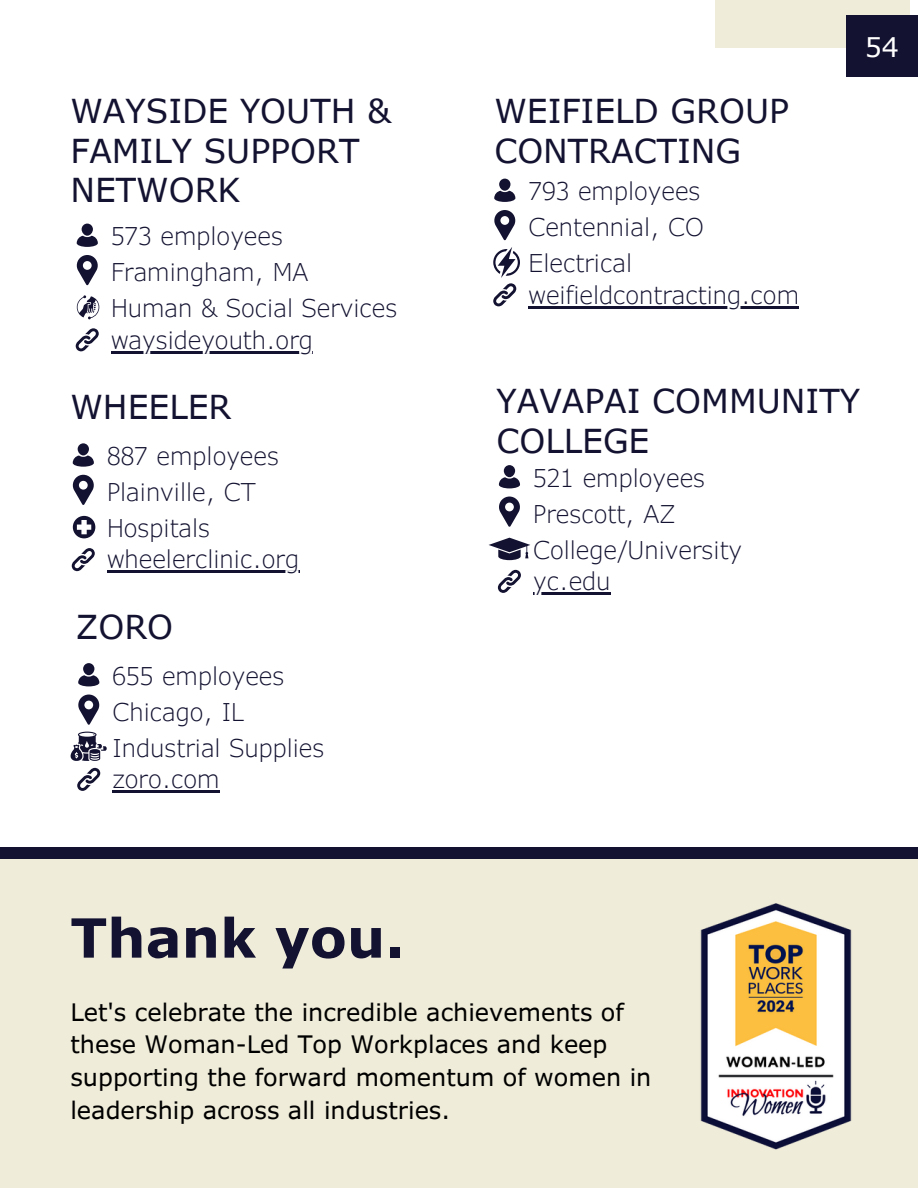
<style>
.page{position:relative;width:918px;height:1188px;background:#fff}
.page>*{position:absolute;margin:0;border:0;box-sizing:border-box;transform-origin:0 0}
.t1{font:700 54px "Verdana Pro";color:#131231}
.t2{font:33px/39.3px "Verdana Pro";color:#131231}
.t3{font:27px "Verdana Pro";color:#fff}
.t4{font:300 24.45px "Verdana Pro";color:#131231}
.t5{font:24px/32.7px "Verdana Pro";color:#000}
</style>
<div class="page">
<div style="left:499px;top:179px;width:11px;height:12px;background:#131231;border-radius:50%"></div>
<svg style="left:494px;top:191px;width:21px;height:11px"></svg>
<svg style="left:494px;top:210px;width:21px;height:30px"></svg>
<svg style="left:493px;top:247px;width:27px;height:59px"></svg>
<hr style="left:529px;top:306px;width:270px;height:2px;background:#131231">
<div style="left:504px;top:465px;width:11px;height:12px;background:#131231;border-radius:50%"></div>
<svg style="left:499px;top:477px;width:21px;height:11px"></svg>
<svg style="left:499px;top:497px;width:21px;height:30px"></svg>
<svg style="left:498px;top:570px;width:23px;height:23px"></svg>
<svg style="left:489px;top:538px;width:41px;height:22px"></svg>
<hr style="left:533px;top:592px;width:78px;height:3px;background:#131231">
<div style="left:82px;top:224px;width:11px;height:12px;background:#131231;border-radius:50%"></div>
<svg style="left:77px;top:236px;width:21px;height:11px"></svg>
<svg style="left:77px;top:255px;width:21px;height:30px"></svg>
<svg style="left:76px;top:328px;width:23px;height:23px"></svg>
<svg style="left:77px;top:295px;width:22px;height:24px"></svg>
<hr style="left:111px;top:351px;width:202px;height:2px;background:#131231">
<div style="left:78px;top:443px;width:11px;height:12px;background:#131231;border-radius:50%"></div>
<svg style="left:73px;top:456px;width:21px;height:11px"></svg>
<svg style="left:73px;top:475px;width:21px;height:30px"></svg>
<svg style="left:72px;top:548px;width:23px;height:23px"></svg>
<svg style="left:73px;top:516px;width:22px;height:22px"></svg>
<hr style="left:107px;top:571px;width:192px;height:2px;background:#131231">
<div style="left:83px;top:663px;width:11px;height:12px;background:#131231;border-radius:50%"></div>
<svg style="left:78px;top:675px;width:21px;height:11px"></svg>
<svg style="left:78px;top:695px;width:21px;height:30px"></svg>
<svg style="left:77px;top:768px;width:23px;height:23px"></svg>
<svg style="left:70px;top:732px;width:36px;height:29px"></svg>
<hr style="left:113px;top:790px;width:107px;height:3px;background:#131231">
<div style="left:716px;top:0;width:194px;height:47px;background:#efecd9"></div>
<div style="left:846px;top:15px;width:72px;height:62px;background:#131231"></div>
<div style="left:0;top:847px;width:918px;height:341px;background:#efecd9"></div>
<div style="left:0;top:847px;width:918px;height:11px;background:#131231"></div>
<img style="left:700px;top:903px;width:152px;height:247px">
<p class="t2" style="left:70px;top:91px;width:322px">WAYSIDE YOUTH &amp;<br>FAMILY SUPPORT<br>NETWORK</p>
<h2 class="t4" style="left:111px;top:221px;width:173px">573 employees</h2>
<p class="t4" style="left:111px;top:257px;width:199px">Framingham, MA</p>
<p class="t4" style="left:111px;top:293px;width:288px">Human &amp; Social Services</p>
<p class="t4" style="left:111px;top:324px;width:203px">waysideyouth.org</p>
<p class="t2" style="left:70px;top:387px;width:163px">WHEELER</p>
<p class="t4" style="left:107px;top:440px;width:173px">887 employees</p>
<p class="t4" style="left:107px;top:476px;width:150px">Plainville, CT</p>
<p class="t4" style="left:107px;top:513px;width:105px">Hospitals</p>
<h2 class="t4" style="left:107px;top:544px;width:194px">wheelerclinic.org</h2>
<p class="t2" style="left:76px;top:606px;width:99px">ZORO</p>
<p class="t4" style="left:113px;top:660px;width:173px">655 employees</p>
<p class="t4" style="left:113px;top:696px;width:133px">Chicago, IL</p>
<p class="t4" style="left:113px;top:732px;width:213px">Industrial Supplies</p>
<p class="t4" style="left:113px;top:764px;width:109px">zoro.com</p>
<p class="t1" style="left:70px;top:903px;width:336px">Thank you.</p>
<p class="t2" style="left:494px;top:91px;width:296px">WEIFIELD GROUP<br>CONTRACTING</p>
<h2 class="t4" style="left:529px;top:176px;width:173px">793 employees</h2>
<p class="t4" style="left:529px;top:212px;width:177px">Centennial, CO</p>
<p class="t4" style="left:529px;top:248px;width:105px">Electrical</p>
<p class="t4" style="left:529px;top:279px;width:272px">weifieldcontracting.com</p>
<p class="t3" style="left:865px;top:30px;width:36px">54</p>
<p class="t2" style="left:497px;top:380px;width:365px">YAVAPAI COMMUNITY<br>COLLEGE</p>
<p class="t4" style="left:533px;top:462px;width:173px">521 employees</p>
<p class="t4" style="left:533px;top:498px;width:144px">Prescott, AZ</p>
<p class="t4" style="left:533px;top:534px;width:210px">College/University</p>
<p class="t4" style="left:533px;top:566px;width:79px">yc.edu</p>
<h2 class="t5" style="left:70px;top:995px;width:583px">Let's celebrate the incredible achievements of these Woman-Led Top Workplaces and keep supporting the forward momentum of women in leadership across all industries.</h2>
</div>
